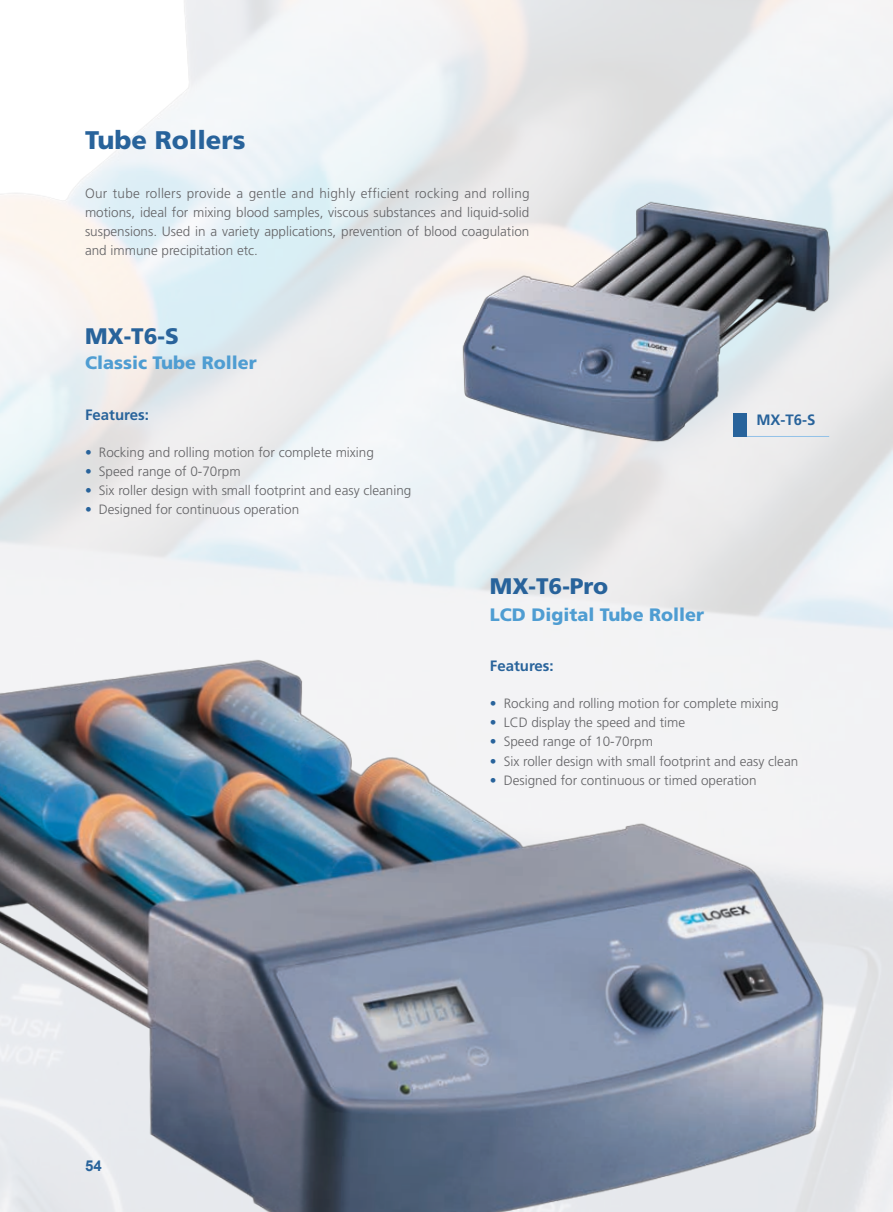
<style>
.page{position:relative;width:893px;height:1212px;background:#fff}
.page>*{position:absolute;margin:0;border:0;box-sizing:border-box;transform-origin:0 0}
.t1{font:900 25.5px "Frutiger LT Std";color:#28639b}
.t2{font:900 22.5px "Frutiger LT Std";color:#28639b}
.t3{font:900 18px "Frutiger LT Std";color:#4f9dd2}
.t4{font:700 15px "Frutiger LT Std";color:#28639b}
.t5{font:700 15px "Arial";color:#28639b}
.t6{font:300 13.5px/19.2px "Frutiger LT Std";color:#636366;text-align:justify}
.s1{color:#28639b}
</style>
<div class="page">
<img style="left:0;top:473px;width:893px;height:739px">
<img style="left:387px;top:128px;width:505px;height:337px">
<div style="left:747px;top:414px;width:83px;height:23px;background:#edeced"></div>
<div style="left:734px;top:414px;width:13px;height:23px;background:#28639b"></div>
<h1 class="t1" style="left:85px;top:125px;width:162px">Tube Rollers</h1>
<p class="t6" style="left:85px;top:184px;width:446px">Our tube rollers provide a gentle and highly efficient rocking and rolling motions, ideal for mixing blood samples, viscous substances and liquid-solid suspensions. Used in a variety applications, prevention of blood coagulation and immune precipitation etc.</p>
<h2 class="t2" style="left:85px;top:322px;width:95px">MX-T6-S</h2>
<h3 class="t3" style="left:85px;top:352px;width:173px">Classic Tube Roller</h3>
<p class="t4" style="left:85px;top:405px;width:65px">Features:</p>
<p class="t6" style="left:85px;top:443px;width:290px"><span class="s1">•</span> Rocking and rolling motion for complete mixing</p>
<p class="t6" style="left:85px;top:462px;width:157px"><span class="s1">•</span> Speed range of 0-70rpm</p>
<p class="t6" style="left:85px;top:481px;width:328px"><span class="s1">•</span> Six roller design with small footprint and easy cleaning</p>
<p class="t6" style="left:85px;top:500px;width:216px"><span class="s1">•</span> Designed for continuous operation</p>
<p class="t4" style="left:756px;top:411px;width:61px">MX-T6-S</p>
<p class="t5" style="left:85px;top:1156px;width:18px">54</p>
<h2 class="t2" style="left:490px;top:572px;width:120px">MX-T6-Pro</h2>
<h3 class="t3" style="left:490px;top:604px;width:216px">LCD Digital Tube Roller</h3>
<p class="t4" style="left:490px;top:657px;width:65px">Features:</p>
<p class="t6" style="left:490px;top:694px;width:290px"><span class="s1">•</span> Rocking and rolling motion for complete mixing</p>
<p class="t6" style="left:490px;top:713px;width:197px"><span class="s1">•</span> LCD display the speed and time</p>
<p class="t6" style="left:490px;top:732px;width:165px"><span class="s1">•</span> Speed range of 10-70rpm</p>
<p class="t6" style="left:490px;top:751px;width:310px"><span class="s1">•</span> Six roller design with small footprint and easy clean</p>
<p class="t6" style="left:490px;top:771px;width:268px"><span class="s1">•</span> Designed for continuous or timed operation</p>
</div>
